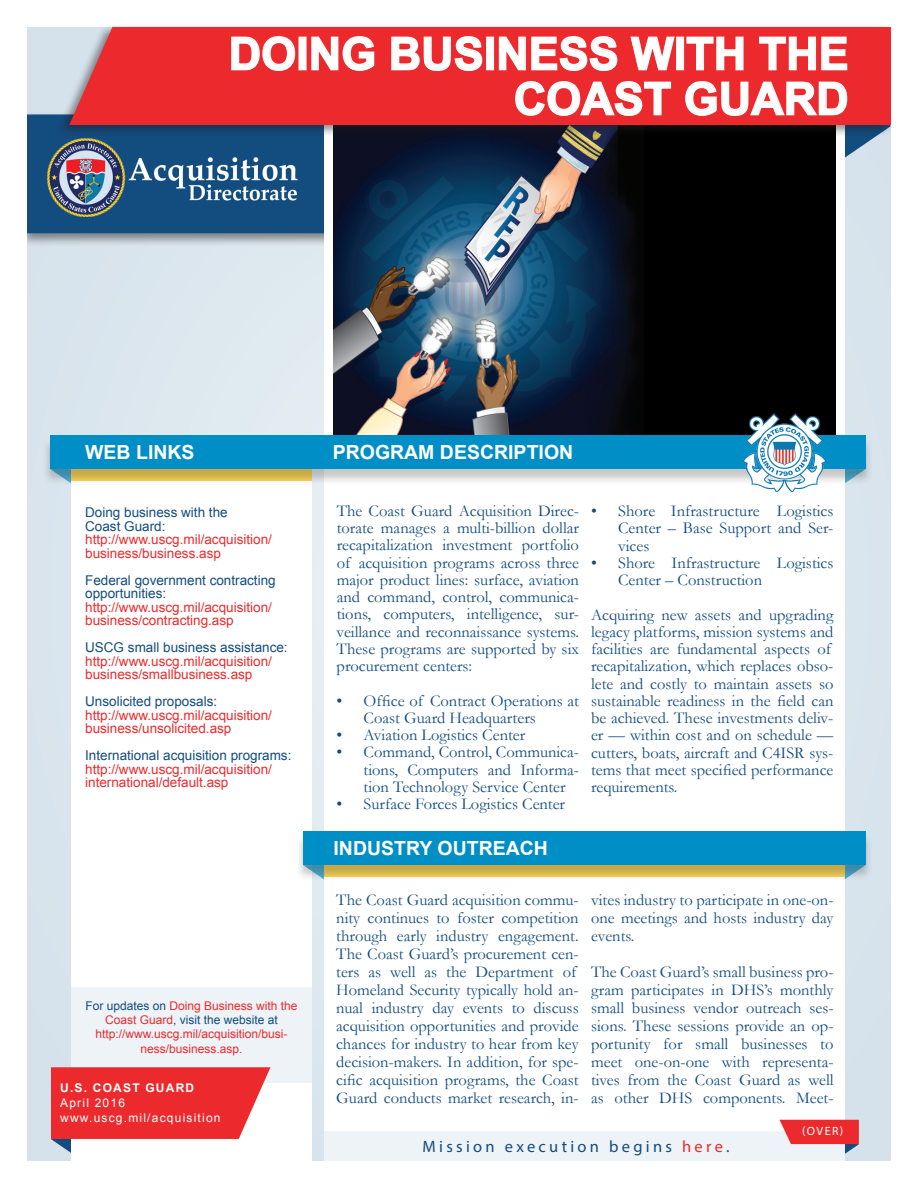
<style>
.page{position:relative;width:918px;height:1188px;background:#fff}
.page>*{position:absolute;margin:0;border:0;box-sizing:border-box;transform-origin:0 0}
.t1{font:700 45px/45px "Arial";color:#fff}
.t2{font:700 19.5px "Arial";color:#fff}
.t3{font:16.5px/17.2px "Garamond";color:#134c7f;text-align:justify}
.t4{font:16.5px "Myriad Pro";letter-spacing:.2em;color:#134c7f}
.t5{font:13.5px/13.5px "Arial";color:#ec2a2d}
.t6{font:13.5px/13.5px "Arial";color:#134c7f}
.t7{font:12px/14.4px "Arial";color:#ec2a2d;text-align:center}
.t8{font:12px/15px "Arial";letter-spacing:.1em;color:#fff}
.t9{font:700 12px "Arial";letter-spacing:.1em;color:#fff}
.t10{font:12px "Myriad Pro";color:#fff}
.s1{color:#134c7f}
.s2{color:#ec2a2d}
</style>
<div class="page">
<div style="left:27px;top:27px;width:864px;height:1134px;background:#d9e4ed"></div>
<div style="left:71px;top:470px;width:241px;height:715px;background:#fff"></div>
<div style="left:18px;top:111px;width:397px;height:136px;background:#231f20;opacity:.5"></div>
<div style="left:27px;top:114px;width:297px;height:119px;background:#134c7f"></div>
<img style="left:48px;top:138px;width:250px;height:78px">
<div style="left:324px;top:114px;width:521px;height:1071px;background:#fff"></div>
<div style="left:333px;top:120px;width:503px;height:339px;background:#000"></div>
<img style="left:333px;top:137px;width:304px;height:298px">
<div style="left:71px;top:988px;width:241px;height:95px;background:#eef3f7"></div>
<div style="left:57px;top:23px;width:837px;height:114px;background:#231f20;opacity:.5"></div>
<div style="left:69px;top:27px;width:822px;height:98px;background:#ec2a2d"></div>
<svg style="left:51px;top:1067px;width:219px;height:86px"></svg>
<div style="left:0;top:79px;width:27px;height:214px;background:#fff"></div>
<div style="left:324px;top:1131px;width:521px;height:30px;background:#eef3f7"></div>
<svg style="left:780px;top:1120px;width:79px;height:34px"></svg>
<div style="left:42px;top:437px;width:832px;height:49px;background:#231f20;opacity:.25"></div>
<div style="left:50px;top:435px;width:816px;height:34px;background:#008ec6"></div>
<img style="left:743px;top:413px;width:84px;height:78px">
<div style="left:295px;top:833px;width:578px;height:49px;background:#231f20;opacity:.25"></div>
<div style="left:303px;top:831px;width:563px;height:34px;background:#008ec6"></div>
<svg style="left:230px;top:35px;width:66px;height:37px;background:#ef5658"></svg>
<div style="left:299px;top:37px;width:8px;height:33px;border:2px solid #fff"></div>
<svg style="left:311px;top:35px;width:64px;height:37px;background:#f05b5e"></svg>
<svg style="left:391px;top:35px;width:92px;height:37px;background:#f05a5d"></svg>
<div style="left:486px;top:37px;width:8px;height:33px;border:2px solid #fff"></div>
<svg style="left:498px;top:35px;width:120px;height:37px;background:#f05c5f"></svg>
<svg style="left:630px;top:36px;width:46px;height:35px;background:#f0595c"></svg>
<div style="left:676px;top:37px;width:8px;height:33px;border:2px solid #fff"></div>
<svg style="left:514px;top:80px;width:158px;height:37px;background:#ef5355"></svg>
<svg style="left:684px;top:36px;width:207px;height:122px"></svg>
<h1 class="t1" style="left:229px;top:33px;width:28px">DOIN</h1>
<h1 class="t1" style="left:514px;top:33px;width:331px;text-indent:-173px">G BUSINESS WITH THE<br>COAST GUARD</h1>
<p class="t2" style="left:85px;top:440px;width:109px">WEB LINKS</p>
<p class="t2" style="left:333px;top:440px;width:242px">PROGRAM DESC RIPTION</p>
<p class="t6" style="left:85px;top:506px;width:144px">Doing business with the<br>Coast Guard:</p>
<p class="t5" style="left:85px;top:533px;width:188px">http://www.uscg.mil/acquisition/ business/business.asp</p>
<p class="t6" style="left:85px;top:573px;width:192px">Federal government contracting opportunities:</p>
<p class="t5" style="left:85px;top:600px;width:188px">http://www.uscg.mil/acquisition/ business/contracting.asp</p>
<p class="t6" style="left:85px;top:641px;width:204px">USCG small business assistance:</p>
<p class="t5" style="left:85px;top:654px;width:188px">http://www.uscg.mil/acquisition/ business/smallbusiness.asp</p>
<p class="t6" style="left:85px;top:695px;width:134px">Unsolicited proposals:</p>
<p class="t5" style="left:85px;top:708px;width:188px">http://www.uscg.mil/acquisition/ business/unsolicited.asp</p>
<p class="t6" style="left:85px;top:749px;width:208px">International acquisition programs:</p>
<p class="t5" style="left:85px;top:762px;width:188px">http://www.uscg.mil/acquisition/ international/default.asp</p>
<p class="t7" style="left:86px;top:998px;width:214px"><span class="s1">For updates on</span> Doing Business with the Coast Guard<span class="s1">, visit the website at </span>http://www.uscg.mil/acquisition/busi&shy;ness/business.asp.</p>
<p class="t9" style="left:60px;top:1080px;width:136px">U.S. COAST GUARD</p>
<p class="t8" style="left:60px;top:1095px;width:162px">April 2016 www.uscg.mil/acquisition</p>
<p class="t3" style="left:337px;top:502px;width:244px">The Coast Guard Acquisition Direc&shy;torate manages a multi-billion dollar recapitalization investment portfolio of acquisition programs across three major product lines: surface, aviation and command, control, communica&shy;tions, computers, intelligence, sur&shy;veillance and reconnaissance systems.<br>These programs are supported by six procurement centers:</p>
<p class="t3" style="left:364px;top:691px;width:217px;text-indent:-27px">• Office of Contract Operations at<br>Coast Guard Headquarters</p>
<p class="t3" style="left:337px;top:726px;width:190px">• Aviation Logistics Center</p>
<p class="t3" style="left:364px;top:743px;width:217px;text-indent:-27px">• Command, Control, Communica&shy;tions, Computers and Informa&shy;tion Technology Service Center</p>
<p class="t3" style="left:337px;top:795px;width:230px">• Surface Forces Logistics Center</p>
<p class="t2" style="left:334px;top:836px;width:148px">INDUSTRY OUTREA</p>
<p class="t2" style="left:520px;top:836px;width:30px">CH</p>
<p class="t3" style="left:618px;top:502px;width:217px;text-indent:-27px">• Shore Infrastructure Logistics Center – Base Support and Ser&shy;vices</p>
<p class="t3" style="left:618px;top:554px;width:217px;text-indent:-27px">• Shore Infrastructure Logistics<br>Center – Construction</p>
<p class="t3" style="left:591px;top:605px;width:244px;text-align:left">Acquiring new assets and upgrading legacy platforms, mission systems and facilities are fundamental aspects of recapitalization, which replaces obso&shy;lete and costly to maintain assets so sustainable readiness in the field can be achieved. These investments deliv&shy;er — within cost and on schedule — cutters, boats, aircraft and C4ISR sys&shy;tems that meet specified performance requirements.</p>
<p class="t3" style="left:336px;top:890px;width:244px;line-height:18px;text-align:left">The Coast Guard acquisition commu&shy;nity continues to foster competition through early industry engagement.<br>The Coast Guard’s procurement cen&shy;ters as well as the Department of Homeland Security typically hold an&shy;nual industry day events to discuss acquisition opportunities and provide chances for industry to hear from key decision-makers. In addition, for spe&shy;cific acquisition programs, the Coast Guard conducts market research, in-</p>
<p class="t3" style="left:591px;top:890px;width:244px;line-height:18px">vites industry to participate in one-on&shy;one meetings and hosts industry day events.</p>
<p class="t3" style="left:591px;top:962px;width:244px;line-height:18px">The Coast Guard’s small business pro&shy;gram participates in DHS’s monthly small business vendor outreach ses&shy;sions. These sessions provide an op&shy;portunity for small businesses to meet one-on-one with representa&shy;tives from the Coast Guard as well as other DHS components. Meet-</p>
<p class="t10" style="left:802px;top:1124px;width:43px">(over)</p>
<p class="t4" style="left:422px;top:1136px;width:309px">Mission execution begins <span class="s2">here</span>.</p>
</div>
